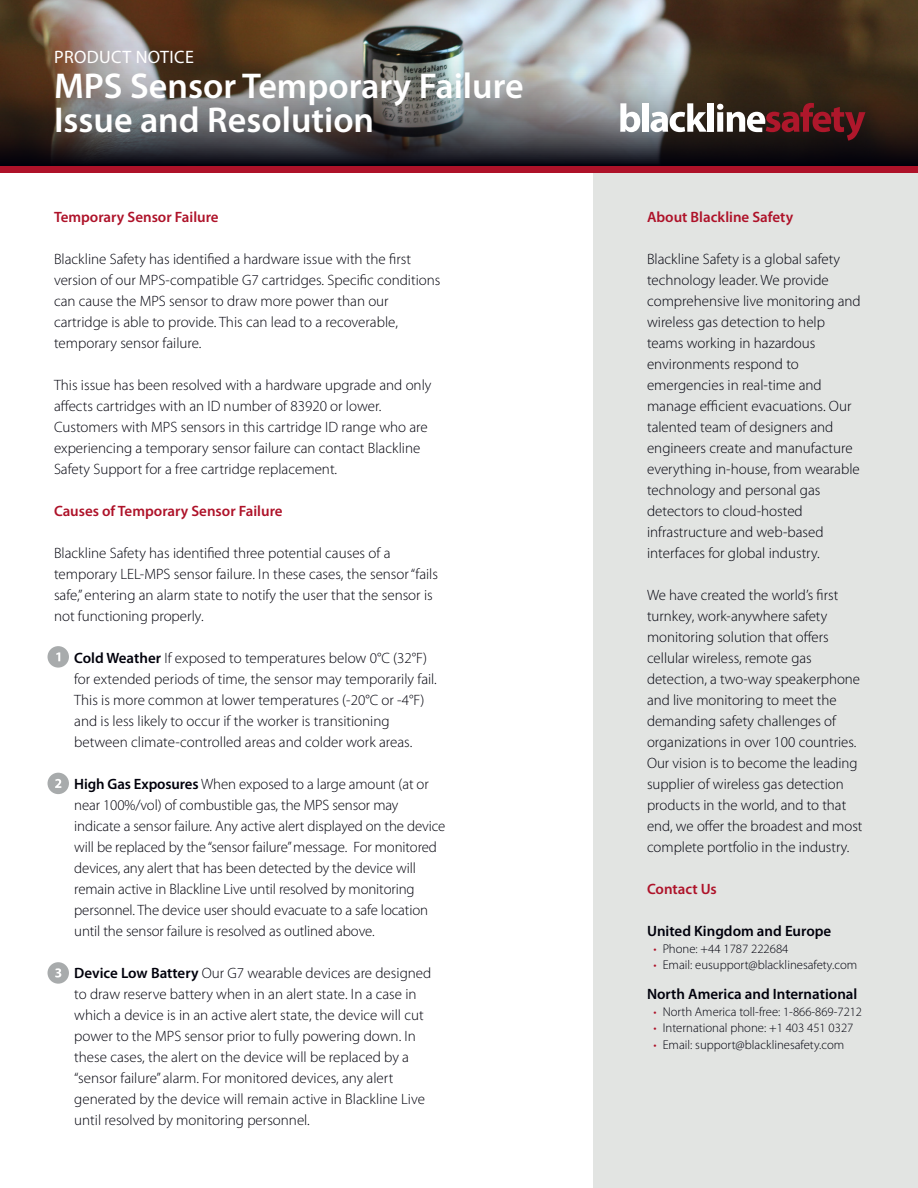
<style>
.page{position:relative;width:918px;height:1188px;background:#fff}
.page>*{position:absolute;margin:0;border:0;box-sizing:border-box;transform-origin:0 0}
.t1{font:600 36px/34.5px "Myriad Pro";color:#fff}
.t2{font:18px "Myriad Pro";letter-spacing:.02em;color:#fff}
.body{font:300 15px/21px "Myriad Pro";color:#00000b}
.heading_1{font:600 15px "Myriad Pro";color:#ae1229}
.body-2{font:600 15px "Myriad Pro";color:#00000b}
.t3{font:300 12.75px "Myriad Pro";color:#00000b}
.s1{font-weight:600}
.s2{color:#ae1229}
</style>
<div class="page">
<div style="left:593px;top:0;width:325px;height:1188px;background:#e2e4e2"></div>
<svg style="left:0;top:0;width:918px;height:166px;background:#635c55"></svg>
<svg style="left:620px;top:103px;width:20px;height:29px"></svg>
<div style="left:642px;top:103px;width:6px;height:29px;background:#fff"></div>
<svg style="left:650px;top:103px;width:57px;height:29px;background:#a09e9b"></svg>
<div style="left:708px;top:103px;width:6px;height:29px;background:#fff"></div>
<svg style="left:717px;top:103px;width:148px;height:38px;background:#5e3333"></svg>
<div style="left:0;top:166px;width:918px;height:7px;background:#ae1229"></div>
<div style="left:48px;top:646px;width:21px;height:22px;background:#a8abac;border-radius:50%"></div>
<svg style="left:56px;top:652px;width:4px;height:9px"></svg>
<div style="left:48px;top:773px;width:21px;height:21px;background:#a8abac;border-radius:50%"></div>
<svg style="left:55px;top:779px;width:6px;height:9px"></svg>
<div style="left:48px;top:962px;width:21px;height:22px;background:#a8abac;border-radius:50%"></div>
<svg style="left:55px;top:968px;width:6px;height:10px"></svg>
<p class="t2" style="left:54px;top:46px;width:141px">PRODUCT NOTICE</p>
<p class="t1" style="left:54px;top:67px;width:471px">MPS Sensor Temporary Failure<br>Issue and Resolution</p>
<p class="heading_1" style="left:54px;top:207px;width:166px">Temporary Sensor Failure</p>
<p class="body" style="left:54px;top:248px;width:388px">Blackline Safety has identified a hardware issue with the first version of our MPS-compatible G7 cartridges. Specific conditions can cause the MPS sensor to draw more power than our cartridge is able to provide. This can lead to a recoverable, temporary sensor failure.</p>
<p class="body" style="left:54px;top:374px;width:379px">This issue has been resolved with a hardware upgrade and only affects cartridges with an ID number of 83920 or lower.<br>Customers with MPS sensors in this cartridge ID range who are experiencing a temporary sensor failure can contact Blackline Safety Support for a free cartridge replacement.</p>
<p class="heading_1" style="left:54px;top:501px;width:230px">Causes of Temporary Sensor Failure</p>
<p class="body" style="left:54px;top:542px;width:386px">Blackline Safety has identified three potential causes of a temporary LEL-MPS sensor failure. In these cases, the sensor “fails safe,” entering an alarm state to notify the user that the sensor is not functioning properly.</p>
<p class="body" style="left:74px;top:647px;width:364px"><span class="s1">Cold Weather</span> If exposed to temperatures below 0°C (32°F) for extended periods of time, the sensor may temporarily fail.<br>This is more common at lower temperatures (-20°C or -4°F) and is less likely to occur if the worker is transitioning between climate-controlled areas and colder work areas.</p>
<p class="body" style="left:74px;top:773px;width:373px"><span class="s1">High Gas Exposures</span> When exposed to a large amount (at or near 100%/vol) of combustible gas, the MPS sensor may indicate a sensor failure. Any active alert displayed on the device will be replaced by the “sensor failure” message. For monitored devices, any alert that has been detected by the device will remain active in Blackline Live until resolved by monitoring personnel. The device user should evacuate to a safe location until the sensor failure is resolved as outlined above.</p>
<p class="body" style="left:74px;top:962px;width:358px"><span class="s1">Device Low Battery</span> Our G7 wearable devices are designed to draw reserve battery when in an alert state. In a case in which a device is in an active alert state, the device will cut power to the MPS sensor prior to fully powering down. In these cases, the alert on the device will be replaced by a “sensor failure” alarm. For monitored devices, any alert generated by the device will remain active in Blackline Live until resolved by monitoring personnel.</p>
<p class="heading_1" style="left:647px;top:207px;width:148px">About Blackline Safety</p>
<p class="body" style="left:647px;top:248px;width:215px">Blackline Safety is a global safety technology leader. We provide comprehensive live monitoring and wireless gas detection to help teams working in hazardous environments respond to emergencies in real-time and manage efficient evacuations. Our talented team of designers and engineers create and manufacture everything in-house, from wearable technology and personal gas detectors to cloud-hosted infrastructure and web-based interfaces for global industry.</p>
<p class="body" style="left:647px;top:584px;width:217px">We have created the world’s first turnkey, work-anywhere safety monitoring solution that offers cellular wireless, remote gas detection, a two-way speakerphone and live monitoring to meet the demanding safety challenges of organizations in over 100 countries.<br>Our vision is to become the leading supplier of wireless gas detection products in the world, and to that end, we offer the broadest and most complete portfolio in the industry.</p>
<p class="heading_1" style="left:647px;top:879px;width:71px">Contact Us</p>
<p class="body-2" style="left:647px;top:921px;width:186px">United Kingdom and Europe</p>
<p class="t3" style="left:654px;top:941px;width:136px"><span class="s2">•</span> Phone: +44 1787 222684</p>
<p class="t3" style="left:654px;top:957px;width:205px"><span class="s2">•</span> Email: eusupport@blacklinesafety.com</p>
<p class="body-2" style="left:647px;top:984px;width:212px">North America and International</p>
<p class="t3" style="left:654px;top:1004px;width:210px"><span class="s2">•</span> North America toll-free: 1-866-869-7212</p>
<p class="t3" style="left:654px;top:1020px;width:202px"><span class="s2">•</span> International phone: +1 403 451 0327</p>
<p class="t3" style="left:654px;top:1037px;width:192px"><span class="s2">•</span> Email: support@blacklinesafety.com</p>
</div>
